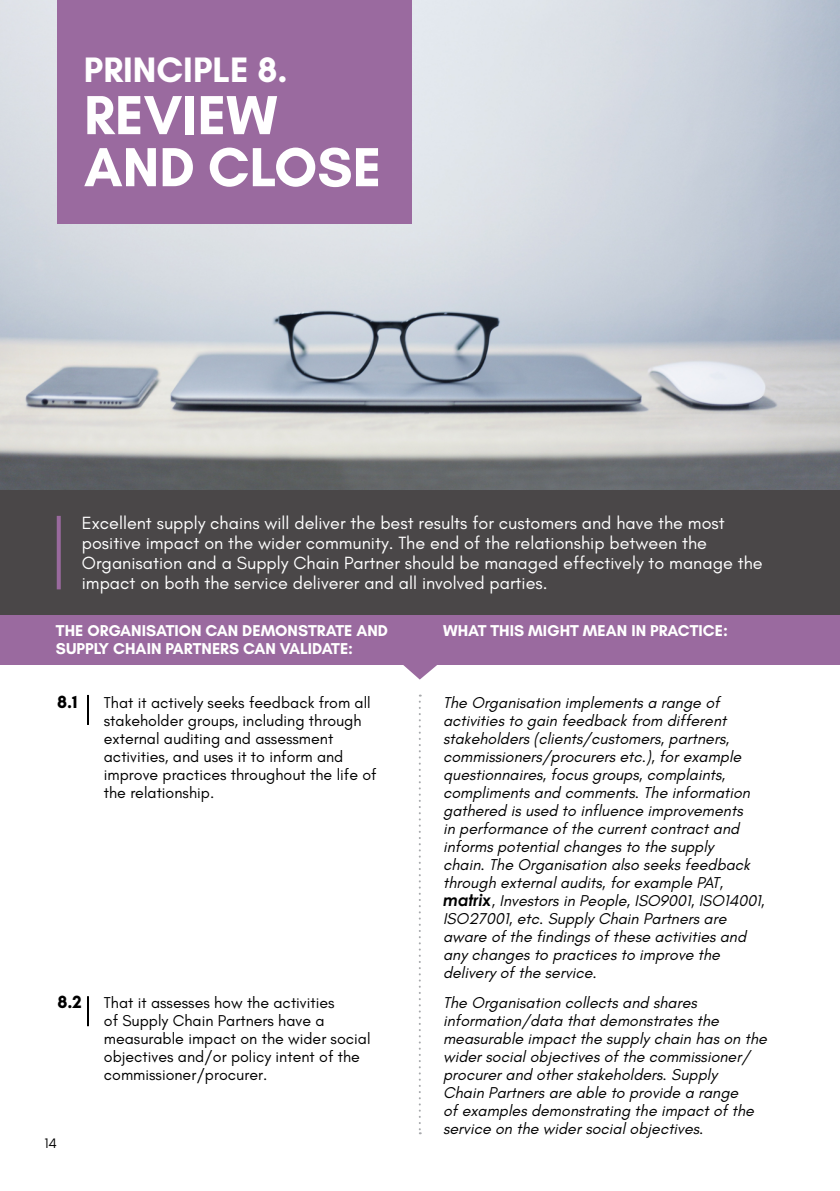
<style>
.page{position:relative;width:840px;height:1191px;background:#fff}
.page>*{position:absolute;margin:0;border:0;box-sizing:border-box;transform-origin:0 0}
.t1{font:700 56px/52px "Glacial Indifference";color:#fff}
.t2{font:700 36px "Glacial Indifference";color:#fff}
.t3{font:18px/20px "Glacial Indifference";color:#fff}
.t4{font:700 18px "Glacial Indifference";color:#000}
.t5{font:italic 16px/18px "Glacial Indifference";color:#000}
.t6{font:16px/18px "Glacial Indifference";color:#000}
.t7{font:700 16px/18px "Glacial Indifference";color:#fff}
.t8{font:14px "Glacial Indifference";color:#000}
.s1{font-family:"Century Gothic";font-weight:700}
</style>
<div class="page">
<img style="left:0;top:0;width:839px;height:490px">
<div style="left:0;top:613px;width:839px;height:51px;background:#9a6a9f"></div>
<div style="left:57px;top:0;width:354px;height:223px;background:#9a6a9f"></div>
<svg style="left:400px;top:664px;width:39px;height:15px"></svg>
<svg style="left:418px;top:694px;width:2px;height:440px"></svg>
<hr style="left:87px;top:695px;width:2px;height:30px;background:#000">
<hr style="left:87px;top:996px;width:2px;height:30px;background:#000">
<div style="left:0;top:490px;width:839px;height:124px;background:#4a4748"></div>
<svg style="left:57px;top:516px;width:4px;height:73px"></svg>
<h2 class="t2" style="left:84px;top:48px;width:205px">PRINCIPLE 8.</h2>
<h1 class="t1" style="left:84px;top:89px;width:299px">REVIEW<br>AND CLOSE</h1>
<p class="t3" style="left:82px;top:513px;width:682px">Excellent supply chains will deliver the best results for customers and have the most positive impact on the wider community. The end of the relationship between the Organisation and a Supply Chain Partner should be managed effectively to manage the impact on both the service deliverer and all involved parties.</p>
<p class="t7" style="left:56px;top:621px;width:333px">THE ORGANISATION CAN DEMONSTRATE AND<br>SUPPLY CHAIN PARTNERS CAN VALIDATE:</p>
<p class="t7" style="left:443px;top:621px;width:286px">WHAT THIS MIGHT MEAN IN PRACTICE:</p>
<p class="t4" style="left:57px;top:691px;width:22px">8.1</p>
<p class="t6" style="left:104px;top:693px;width:274px">That it actively seeks feedback from all stakeholder groups, including through external auditing and assessment activities, and uses it to inform and improve practices throughout the life of the relationship.</p>
<p class="t4" style="left:57px;top:990px;width:26px">8.2</p>
<p class="t8" style="left:44px;top:1135px;width:14px">14</p>
<p class="t6" style="left:104px;top:993px;width:268px">That it assesses how the activities<br>of Supply Chain Partners have a measurable impact on the wider social objectives and/or policy intent of the commissioner/procurer.</p>
<p class="t5" style="left:443px;top:693px;width:323px">The Organisation implements a range of activities to gain feedback from different stakeholders (clients/customers, partners, commissioners/procurers etc.), for example questionnaires, focus groups, complaints, compliments and comments. The information gathered is used to influence improvements<br>in performance of the current contract and informs potential changes to the supply<br>chain. The Organisation also seeks feedback through external audits, for example PAT, <span class="s1">matrix</span>, Investors in People, ISO9001, ISO14001, ISO27001, etc. Supply Chain Partners are aware of the findings of these activities and any changes to practices to improve the delivery of the service.</p>
<p class="t5" style="left:443px;top:993px;width:325px">The Organisation collects and shares information/data that demonstrates the measurable impact the supply chain has on the wider social objectives of the commissioner/ procurer and other stakeholders. Supply<br>Chain Partners are able to provide a range<br>of examples demonstrating the impact of the service on the wider social objectives.</p>
</div>
